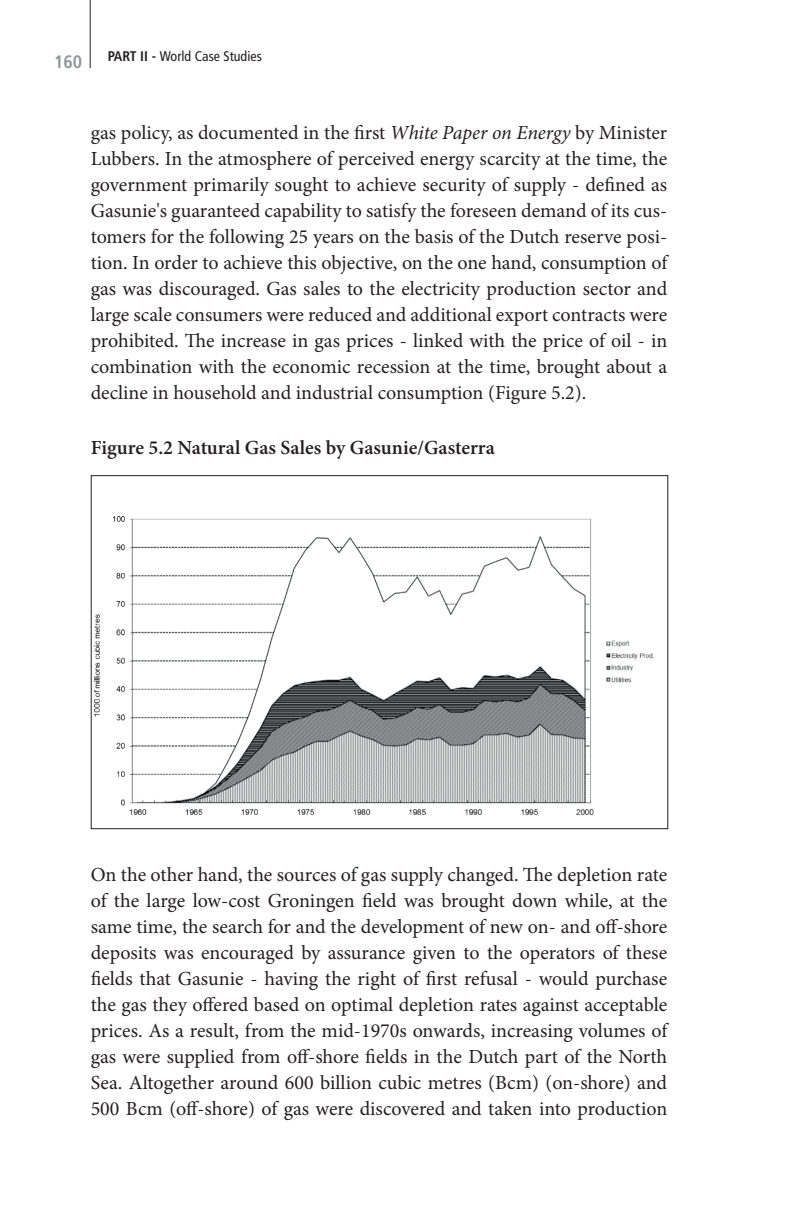
<style>
.page{position:relative;width:792px;height:1224px;background:#fff}
.page>*{position:absolute;margin:0;border:0;box-sizing:border-box;transform-origin:0 0}
.Body_text{font:20px/26px "Minion Pro";letter-spacing:-.005em;color:#231f20;text-align:justify}
.Body_text_-_1st_para{font:20px/26px "Minion Pro";letter-spacing:-.005em;color:#231f20;text-align:justify}
.image_title{font:600 20px "Minion Pro";color:#231f20}
.t1{font:700 condensed 18px "Frutiger";color:#939598}
.t2{font:condensed 14px "Frutiger";color:#231f20}
.s1{font-weight:700}
.s2{font-style:italic}
</style>
<div class="page">
<hr style="left:90px;top:0;width:1px;height:68px;background:#231f20">
<img style="left:94px;top:516px;width:560px;height:299px">
<p class="t1" style="left:54px;top:51px;width:30px">160</p>
<p class="t2" style="left:108px;top:48px;width:156px"><span class="s1">PART II -</span> World Case Studies</p>
<p class="Body_text" style="left:91px;top:120px;width:578px">gas policy, as documented in the first <span class="s2">White Paper on Energy</span> by Minister Lubbers. In the atmosphere of perceived energy scarcity at the time, the government primarily sought to achieve security of supply - defined as Gasunie's guaranteed capability to satisfy the foreseen demand of its cus&shy;tomers for the following 25 years on the basis of the Dutch reserve posi&shy;tion. In order to achieve this objective, on the one hand, consumption of gas was discouraged. Gas sales to the electricity production sector and large scale consumers were reduced and additional export contracts were prohibited. The increase in gas prices - linked with the price of oil - in combination with the economic recession at the time, brought about a decline in household and industrial consumption (Figure 5.2).</p>
<p class="image_title" style="left:91px;top:433px;width:406px">Figure 5.2 Natural Gas Sales by Gasunie/Gasterra</p>
<p class="Body_text_-_1st_para" style="left:91px;top:862px;width:578px">On the other hand, the sources of gas supply changed. The depletion rate of the large low-cost Groningen field was brought down while, at the same time, the search for and the development of new on- and off-shore deposits was encouraged by assurance given to the operators of these fields that Gasunie - having the right of first refusal - would purchase the gas they offered based on optimal depletion rates against acceptable prices. As a result, from the mid-1970s onwards, increasing volumes of gas were supplied from off-shore fields in the Dutch part of the North Sea. Altogether around 600 billion cubic metres (Bcm) (on-shore) and 500 Bcm (off-shore) of gas were discovered and taken into production</p>
</div>
